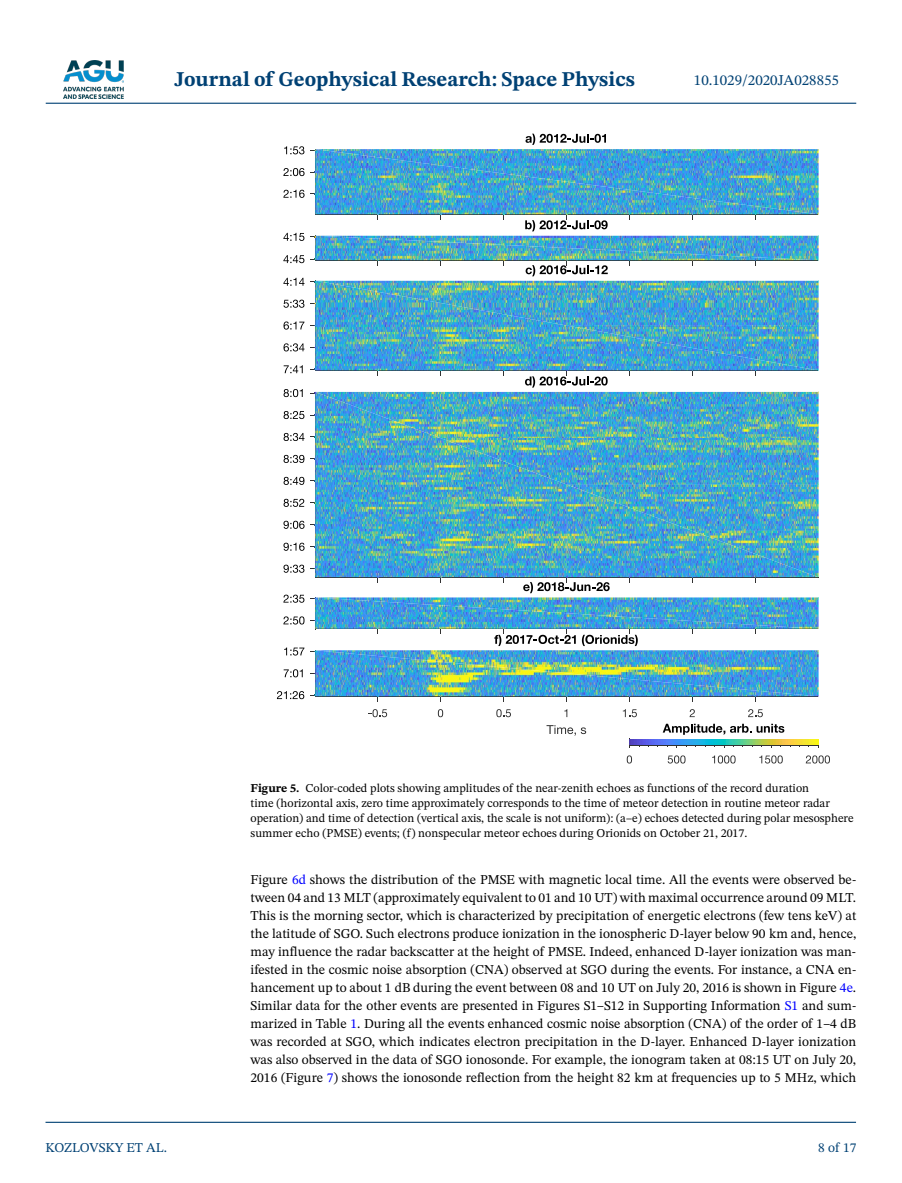
<style>
.page{position:relative;width:902px;height:1183px;background:#fff}
.page>*{position:absolute;margin:0;border:0;box-sizing:border-box;transform-origin:0 0}
.t1{font:700 21px "STIX Two Text";color:#004174}
.t2{font:15px "STIX Two Text";color:#004174}
.t3{font:13.5px/18px "STIX Two Text";color:#000;text-align:justify}
.t4{font:13.5px "STIX Two Text";color:#004174}
.t5{font:12px/15px "STIX Two Text";color:#000}
.s1{font-weight:700}
.s2{color:#00f}
</style>
<div class="page">
<img style="left:63px;top:60px;width:60px;height:39px">
<hr style="left:46px;top:103px;width:810px;height:1px;background:#004174">
<hr style="left:45px;top:1121px;width:810px;height:1px;background:#004174">
<svg style="left:525px;top:134px;width:81px;height:11px"></svg>
<img style="left:818px;top:149px;width:1px;height:65px">
<img style="left:315px;top:149px;width:501px;height:65px">
<svg style="left:284px;top:146px;width:20px;height:8px"></svg>
<svg style="left:283px;top:168px;width:21px;height:8px"></svg>
<svg style="left:283px;top:190px;width:21px;height:8px"></svg>
<svg style="left:525px;top:214px;width:82px;height:17px"></svg>
<img style="left:315px;top:260px;width:497px;height:1px">
<svg style="left:812px;top:235px;width:7px;height:26px"></svg>
<img style="left:316px;top:235px;width:496px;height:25px">
<svg style="left:310px;top:235px;width:6px;height:25px"></svg>
<svg style="left:283px;top:233px;width:21px;height:8px"></svg>
<svg style="left:283px;top:255px;width:21px;height:8px"></svg>
<svg style="left:525px;top:260px;width:82px;height:16px"></svg>
<img style="left:818px;top:280px;width:1px;height:90px">
<img style="left:566px;top:280px;width:252px;height:45px">
<img style="left:315px;top:280px;width:251px;height:90px">
<img style="left:565px;top:325px;width:251px;height:45px">
<img style="left:315px;top:370px;width:503px;height:1px">
<svg style="left:283px;top:278px;width:21px;height:8px"></svg>
<svg style="left:283px;top:299px;width:21px;height:8px"></svg>
<svg style="left:283px;top:321px;width:21px;height:8px"></svg>
<svg style="left:283px;top:343px;width:21px;height:8px"></svg>
<svg style="left:283px;top:365px;width:20px;height:8px"></svg>
<hr style="left:315px;top:391px;width:1px;height:186px;background:#323232">
<svg style="left:525px;top:370px;width:82px;height:17px"></svg>
<img style="left:818px;top:392px;width:1px;height:184px">
<img style="left:466px;top:392px;width:352px;height:45px">
<img style="left:466px;top:437px;width:352px;height:47px">
<img style="left:717px;top:484px;width:101px;height:46px">
<img style="left:717px;top:530px;width:101px;height:46px">
<img style="left:315px;top:392px;width:151px;height:184px">
<img style="left:465px;top:447px;width:101px;height:129px">
<img style="left:566px;top:484px;width:151px;height:92px">
<img style="left:717px;top:539px;width:100px;height:37px">
<img style="left:315px;top:576px;width:503px;height:1px">
<svg style="left:283px;top:389px;width:20px;height:8px"></svg>
<svg style="left:283px;top:411px;width:21px;height:8px"></svg>
<svg style="left:283px;top:433px;width:21px;height:8px"></svg>
<svg style="left:283px;top:455px;width:21px;height:8px"></svg>
<svg style="left:283px;top:476px;width:21px;height:9px"></svg>
<svg style="left:283px;top:498px;width:21px;height:8px"></svg>
<svg style="left:283px;top:520px;width:21px;height:8px"></svg>
<svg style="left:283px;top:542px;width:21px;height:8px"></svg>
<svg style="left:283px;top:564px;width:21px;height:8px"></svg>
<svg style="left:523px;top:576px;width:86px;height:17px"></svg>
<img style="left:818px;top:597px;width:1px;height:31px">
<img style="left:315px;top:597px;width:503px;height:32px">
<img style="left:315px;top:597px;width:498px;height:31px">
<svg style="left:283px;top:594px;width:21px;height:8px"></svg>
<svg style="left:283px;top:616px;width:21px;height:8px"></svg>
<svg style="left:368px;top:709px;width:19px;height:8px"></svg>
<svg style="left:438px;top:709px;width:5px;height:8px"></svg>
<svg style="left:496px;top:709px;width:15px;height:8px"></svg>
<svg style="left:564px;top:709px;width:3px;height:8px"></svg>
<svg style="left:622px;top:709px;width:15px;height:8px"></svg>
<svg style="left:689px;top:709px;width:5px;height:8px"></svg>
<svg style="left:748px;top:709px;width:14px;height:8px"></svg>
<svg style="left:546px;top:725px;width:40px;height:10px"></svg>
<hr style="left:315px;top:649px;width:1px;height:47px;background:#323232">
<svg style="left:494px;top:628px;width:81px;height:18px"></svg>
<svg style="left:582px;top:628px;width:55px;height:18px"></svg>
<img style="left:818px;top:650px;width:1px;height:46px">
<img style="left:315px;top:650px;width:503px;height:47px">
<img style="left:315px;top:650px;width:500px;height:46px">
<svg style="left:284px;top:647px;width:20px;height:8px"></svg>
<svg style="left:283px;top:669px;width:20px;height:8px"></svg>
<svg style="left:277px;top:691px;width:27px;height:8px"></svg>
<svg style="left:630px;top:744px;width:188px;height:1px"></svg>
<hr style="left:629px;top:745px;width:189px;height:1px;background:#323232">
<svg style="left:626px;top:755px;width:6px;height:8px"></svg>
<svg style="left:667px;top:755px;width:18px;height:8px"></svg>
<svg style="left:712px;top:755px;width:23px;height:8px"></svg>
<svg style="left:759px;top:755px;width:23px;height:8px"></svg>
<svg style="left:805px;top:755px;width:24px;height:8px"></svg>
<svg style="left:662px;top:723px;width:122px;height:11px"></svg>
<img style="left:630px;top:739px;width:188px;height:5px">
<h1 class="t1" style="left:174px;top:64px;width:462px">Journal of Geophysical Research: Space Physics</h1>
<p class="t2" style="left:693px;top:69px;width:146px">10.1029/2020JA028855</p>
<p class="t4" style="left:45px;top:1137px;width:123px">KOZLOVSKY ET AL.</p>
<p class="t5" style="left:250px;top:780px;width:604px"><span class="s1">Figure 5.</span> Color-coded plots showing amplitudes of the near-zenith echoes as functions of the record duration<br>time (horizontal axis, zero time approximately corresponds to the time of meteor detection in routine meteor radar operation) and time of detection (vertical axis, the scale is not uniform): (a–e) echoes detected during polar mesosphere summer echo (PMSE) events; (f) nonspecular meteor echoes during Orionids on October 21, 2017.</p>
<p class="t3" style="left:250px;top:869px;width:607px">Figure <span class="s2">6d</span> shows the distribution of the PMSE with magnetic local time. All the events were observed be&shy;tween 04 and 13 MLT (approximately equivalent to 01 and 10 UT) with maximal occurrence around 09 MLT.<br>This is the morning sector, which is characterized by precipitation of energetic electrons (few tens keV) at the latitude of SGO. Such electrons produce ionization in the ionospheric D-layer below 90 km and, hence, may influence the radar backscatter at the height of PMSE. Indeed, enhanced D-layer ionization was man&shy;ifested in the cosmic noise absorption (CNA) observed at SGO during the events. For instance, a CNA en&shy;hancement up to about 1 dB during the event between 08 and 10 UT on July 20, 2016 is shown in Figure <span class="s2">4e</span>.<br>Similar data for the other events are presented in Figures S1–S12 in Supporting Information <span class="s2">S1</span> and sum&shy;marized in Table <span class="s2">1</span>. During all the events enhanced cosmic noise absorption (CNA) of the order of 1–4 dB was recorded at SGO, which indicates electron precipitation in the D-layer. Enhanced D-layer ionization was also observed in the data of SGO ionosonde. For example, the ionogram taken at 08:15 UT on July 20, 2016 (Figure <span class="s2">7</span>) shows the ionosonde reflection from the height 82 km at frequencies up to 5 MHz, which</p>
<p class="t4" style="left:818px;top:1137px;width:40px">8 of 17</p>
</div>
